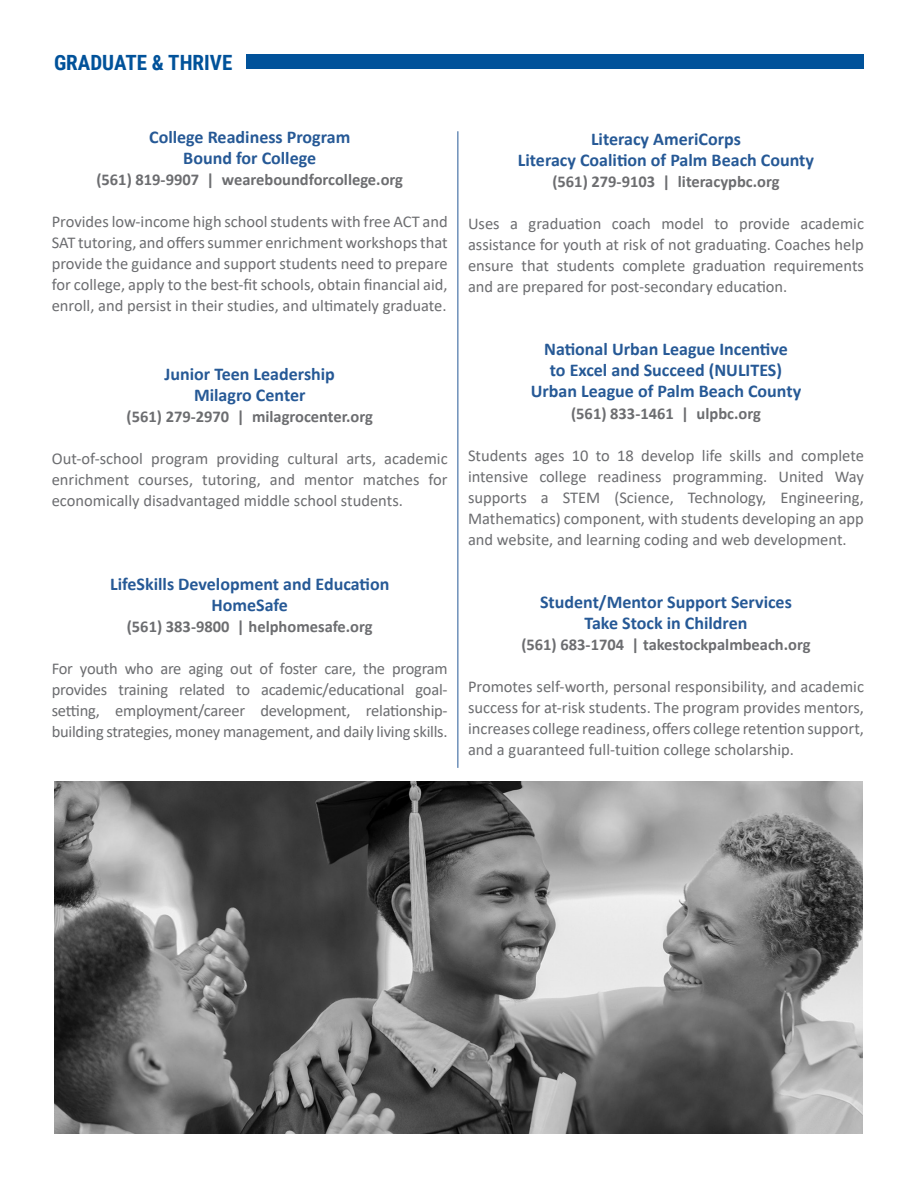
<style>
.page{position:relative;width:918px;height:1188px;background:#fff}
.page>*{position:absolute;margin:0;border:0;box-sizing:border-box;transform-origin:0 0}
.t1{font:700 21px "Roboto Condensed";color:#01529a}
.t2{font:700 18px "Calibri";color:#265996}
.t3{font:16.5px/21px "Calibri";color:#6c6d70;text-align:justify}
.t4{font:700 16.5px "Calibri";color:#6c6d70}
</style>
<div class="page">
<div style="left:246px;top:54px;width:618px;height:14px;background:#01529a"></div>
<hr style="left:458px;top:131px;width:1px;height:637px;background:#265996">
<img style="left:54px;top:782px;width:808px;height:352px">
<p class="t1" style="left:54px;top:48px;width:180px">GRADUATE &amp; THRIVE</p>
<p class="t2" style="left:149px;top:125px;width:203px">College Readiness Program</p>
<p class="t2" style="left:183px;top:146px;width:134px">Bound for College</p>
<p class="t4" style="left:96px;top:168px;width:308px">(561) 819-9907 | weareboundforcollege.org</p>
<p class="t3" style="left:52px;top:211px;width:398px">Provides low-income high school students with free ACT and SAT tutoring, and offers summer enrichment workshops that provide the guidance and support students need to prepare for college, apply to the best-fit schools, obtain financial aid, enroll, and persist in their studies, and ultimately graduate.</p>
<p class="t2" style="left:165px;top:362px;width:172px">Junior Teen Leadership</p>
<p class="t2" style="left:194px;top:383px;width:113px">Milagro Center</p>
<p class="t4" style="left:127px;top:405px;width:248px">(561) 279-2970 | milagrocenter.org</p>
<p class="t3" style="left:52px;top:448px;width:398px">Out-of-school program providing cultural arts, academic enrichment courses, tutoring, and mentor matches for economically disadvantaged middle school students.</p>
<p class="t2" style="left:110px;top:572px;width:281px">LifeSkills Development and Education</p>
<p class="t2" style="left:212px;top:593px;width:78px">HomeSafe</p>
<p class="t4" style="left:127px;top:615px;width:247px">(561) 383-9800 | helphomesafe.org</p>
<p class="t3" style="left:52px;top:658px;width:397px">For youth who are aging out of foster care, the program provides training related to academic/educational goal&shy;setting, employment/career development, relationship&shy;building strategies, money management, and daily living skills.</p>
<p class="t2" style="left:591px;top:126px;width:151px">Literacy AmeriCorps</p>
<p class="t2" style="left:518px;top:147px;width:298px">Literacy Coalition of Palm Beach County</p>
<p class="t4" style="left:552px;top:170px;width:229px">(561) 279-9103 | literacypbc.org</p>
<p class="t3" style="left:468px;top:212px;width:397px">Uses a graduation coach model to provide academic assistance for youth at risk of not graduating. Coaches help ensure that students complete graduation requirements and are prepared for post-secondary education.</p>
<p class="t2" style="left:544px;top:336px;width:245px">National Urban League Incentive</p>
<p class="t2" style="left:550px;top:357px;width:234px">to Excel and Succeed (NULITES)</p>
<p class="t2" style="left:531px;top:378px;width:272px">Urban League of Palm Beach County</p>
<p class="t4" style="left:571px;top:402px;width:191px">(561) 833-1461 | ulpbc.org</p>
<p class="t3" style="left:468px;top:445px;width:398px">Students ages 10 to 18 develop life skills and complete intensive college readiness programming. United Way supports a STEM (Science, Technology, Engineering, Mathematics) component, with students developing an app and website, and learning coding and web development.</p>
<p class="t2" style="left:540px;top:590px;width:253px">Student/Mentor Support Services</p>
<p class="t2" style="left:585px;top:611px;width:164px">Take Stock in Children</p>
<p class="t4" style="left:521px;top:633px;width:291px">(561) 683-1704 | takestockpalmbeach.org</p>
<p class="t3" style="left:468px;top:676px;width:397px">Promotes self-worth, personal responsibility, and academic success for at-risk students. The program provides mentors, increases college readiness, offers college retention support, and a guaranteed full-tuition college scholarship.</p>
</div>
